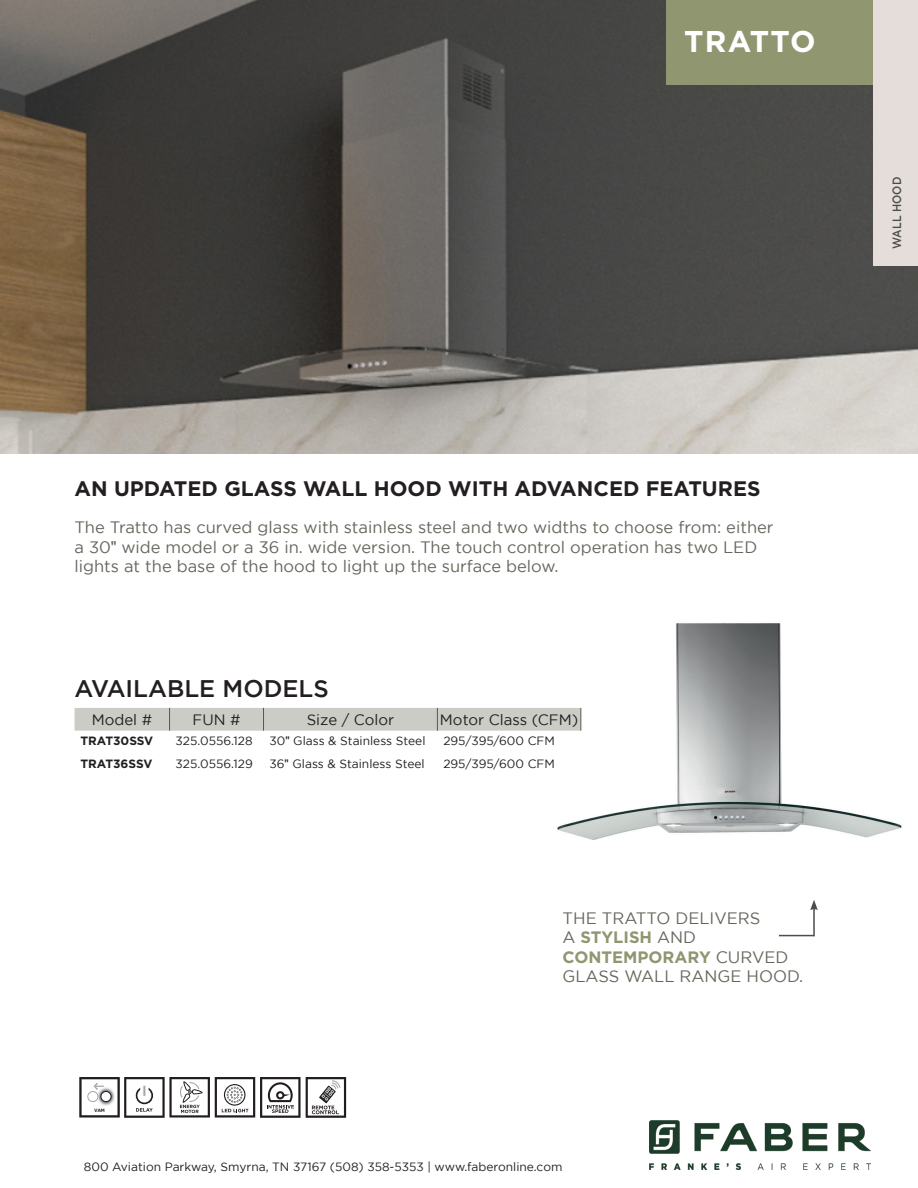
<style>
.page{position:relative;width:918px;height:1188px;background:#fff}
.page>*{position:absolute;margin:0;border:0;box-sizing:border-box;transform-origin:0 0}
.t1{font:700 30px "Gotham";letter-spacing:.04em;color:#fff}
.t2{font:500 24px "Gotham";color:#231f20}
.t3{font:700 21px "Gotham";color:#231f20}
.t4{font:16.5px/19.5px "Gotham";color:#67665d}
.t5{font:15px "Gotham";color:#231f20}
.t6{font:12px "Gotham";color:#231f20}
.t7{font:700 12px "Gotham";color:#231f20}
.t8{font:500 12px "Gotham";letter-spacing:.01em;color:#4b4c4d;scale:.9 1}
.t9{font:700 4.65px "Gotham";color:#211d1e}
.s1{font-family:"Arial"}
.s2{font-weight:700;color:#8f9670}
</style>
<div class="page">
<img style="left:0;top:0;width:918px;height:454px">
<img style="left:557px;top:623px;width:345px;height:217px">
<img style="left:650px;top:1121px;width:220px;height:49px">
<div style="left:666px;top:0;width:208px;height:84px;background:#8f9670"></div>
<div style="left:874px;top:0;width:44px;height:266px;background:#e4ddd9"></div>
<hr style="left:779px;top:935px;width:35px;height:1px;background:#4b4c4d">
<hr style="left:813px;top:908px;width:2px;height:28px;background:#4b4c4d">
<svg style="left:810px;top:900px;width:8px;height:10px"></svg>
<div style="left:75px;top:708px;width:507px;height:23px;background:#ccccc7"></div>
<svg style="left:79px;top:1077px;width:267px;height:41px"></svg>
<p class="t1" style="left:684px;top:24px;width:133px">TRATTO</p>
<p class="t8" style="left:890px;top:249px;width:82px;rotate:-90deg">WALL HOOD</p>
<p class="t3" style="left:75px;top:476px;width:688px">AN UPDATED GLASS WALL HOOD WITH ADVANCED FEATURES</p>
<p class="t4" style="left:75px;top:517px;width:701px">The Tratto has curved glass with stainless steel and two widths to choose from: either a 30<span class="s1">"</span> wide model or a 36 in. wide version. The touch control operation has two LED lights at the base of the hood to light up the surface below.</p>
<p class="t2" style="left:75px;top:674px;width:256px">AVAILABLE MODELS</p>
<p class="t5" style="left:92px;top:711px;width:62px">Model #</p>
<p class="t5" style="left:193px;top:711px;width:50px">FUN #</p>
<p class="t5" style="left:307px;top:711px;width:89px">Size / Color</p>
<p class="t5" style="left:440px;top:711px;width:140px">Motor Class (CFM)</p>
<p class="t7" style="left:81px;top:734px;width:74px">TRAT30SSV</p>
<p class="t6" style="left:176px;top:735px;width:79px">325.0556.128</p>
<p class="t6" style="left:270px;top:735px;width:157px">30<span class="s1">ʺ</span> Glass &amp; Stainless Steel</p>
<p class="t6" style="left:443px;top:735px;width:113px">295/395/600 CFM</p>
<p class="t7" style="left:81px;top:757px;width:73px">TRAT36SSV</p>
<p class="t6" style="left:176px;top:757px;width:79px">325.0556.129</p>
<p class="t6" style="left:270px;top:757px;width:157px">36<span class="s1">ʺ</span> Glass &amp; Stainless Steel</p>
<p class="t6" style="left:443px;top:757px;width:113px">295/395/600 CFM</p>
<p class="t9" style="left:94px;top:1108px;width:12px">VAM</p>
<p class="t4" style="left:562px;top:908px;width:242px">THE TRATTO DELIVERS<br>A <span class="s2">STYLISH</span> AND<br><span class="s2">CONTEMPORARY</span> CURVED<br>GLASS WALL RANGE HOOD.</p>
<p class="t6" style="left:84px;top:1160px;width:480px">800 Aviation Parkway, Smyrna, TN 37167 (508) 358-5353 | www.faberonline.com</p>
</div>
